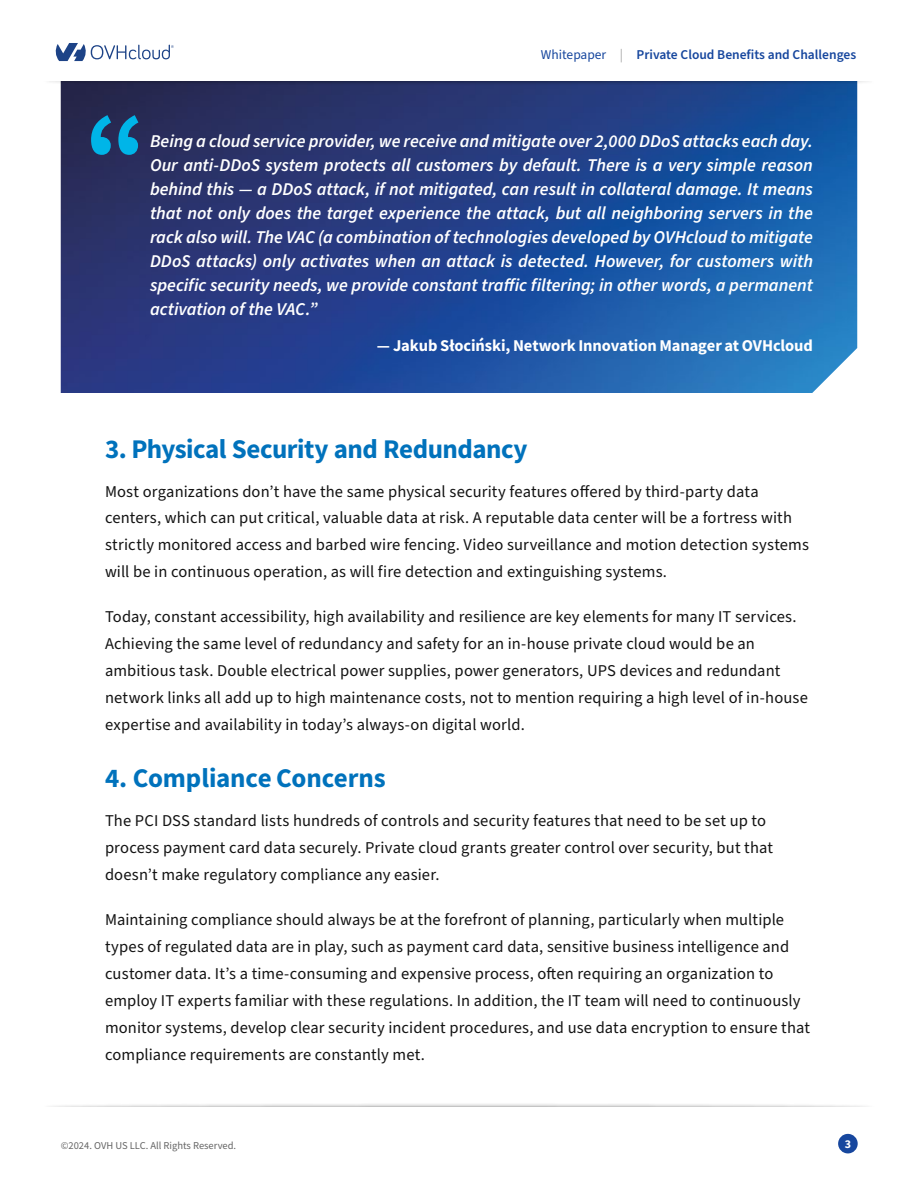
<style>
.page{position:relative;width:918px;height:1188px;background:#fff}
.page>*{position:absolute;margin:0;border:0;box-sizing:border-box;transform-origin:0 0}
.t1{font:700 27px "Source Sans Pro";letter-spacing:-.015em;color:#0072bc}
.t2{font:italic 600 18px/24px "Source Sans Pro";letter-spacing:-.005em;color:#fff;text-align:justify}
.t3{font:16.5px/27px "Source Sans Pro";letter-spacing:.005em;color:#131313}
.t4{font:700 16.5px "Source Sans Pro";letter-spacing:-.005em;color:#fff}
.t5{font:600 13.5px "Source Sans Pro";color:#17479e}
.t6{font:700 12px "Source Sans Pro";color:#fff}
.t7{font:10.5px "Source Sans Pro";color:#666}
.s1{font-weight:400}
.s2{font-weight:400;color:#a7a7a7}
</style>
<div class="page">
<div style="left:838px;top:1134px;width:20px;height:19px;background:#17479e;border-radius:50%"></div>
<img style="left:61px;top:86px;width:796px;height:307px">
<div style="left:42px;top:70px;width:835px;height:16px;background:#000;opacity:.75"></div>
<div style="left:20px;top:70px;width:879px;height:11px;background:#fff"></div>
<div style="left:42px;top:1102px;width:835px;height:16px;background:#000;opacity:.75"></div>
<div style="left:20px;top:1107px;width:879px;height:11px;background:#fff"></div>
<svg style="left:56px;top:43px;width:118px;height:18px"></svg>
<svg style="left:91px;top:115px;width:47px;height:40px;background:#1272a1"></svg>
<p class="t5" style="left:541px;top:45px;width:317px"><span class="s1">Whitepaper</span> <span class="s2">|</span> Private Cloud Benefits and Challenges</p>
<p class="t2" style="left:150px;top:130px;width:665px">Being a cloud service provider, we receive and mitigate over 2,000 DDoS attacks each day.<br>Our anti-DDoS system protects all customers by default. There is a very simple reason behind this — a DDoS attack, if not mitigated, can result in collateral damage. It means that not only does the target experience the attack, but all neighboring servers in the rack also will. The VAC (a combination of technologies developed by OVHcloud to mitigate DDoS attacks) only activates when an attack is detected. However, for customers with specific security needs, we provide constant traffic filtering; in other words, a permanent activation of the VAC.”</p>
<p class="t4" style="left:377px;top:335px;width:438px">— Jakub Słociński, Network Innovation Manager at OVHcloud</p>
<h1 class="t1" style="left:105px;top:430px;width:424px">3. Physical Security and Redundancy</h1>
<p class="t3" style="left:105px;top:478px;width:706px">Most organizations don’t have the same physical security features offered by third-party data centers, which can put critical, valuable data at risk. A reputable data center will be a fortress with strictly monitored access and barbed wire fencing. Video surveillance and motion detection systems will be in continuous operation, as will fire detection and extinguishing systems.</p>
<p class="t3" style="left:105px;top:604px;width:704px">Today, constant accessibility, high availability and resilience are key elements for many IT services.<br>Achieving the same level of redundancy and safety for an in-house private cloud would be an ambitious task. Double electrical power supplies, power generators, UPS devices and redundant network links all add up to high maintenance costs, not to mention requiring a high level of in-house expertise and availability in today’s always-on digital world.</p>
<h1 class="t1" style="left:105px;top:760px;width:282px">4. Compliance Concerns</h1>
<p class="t3" style="left:105px;top:807px;width:670px">The PCI DSS standard lists hundreds of controls and security features that need to be set up to process payment card data securely. Private cloud grants greater control over security, but that doesn’t make regulatory compliance any easier.</p>
<p class="t3" style="left:105px;top:906px;width:706px">Maintaining compliance should always be at the forefront of planning, particularly when multiple types of regulated data are in play, such as payment card data, sensitive business intelligence and customer data. It’s a time-consuming and expensive process, often requiring an organization to employ IT experts familiar with these regulations. In addition, the IT team will need to continuously monitor systems, develop clear security incident procedures, and use data encryption to ensure that compliance requirements are constantly met.</p>
<p class="t7" style="left:61px;top:1139px;width:177px">©2024. OVH US LLC. All Rights Reserved.</p>
<p class="t6" style="left:845px;top:1136px;width:8px">3</p>
</div>
